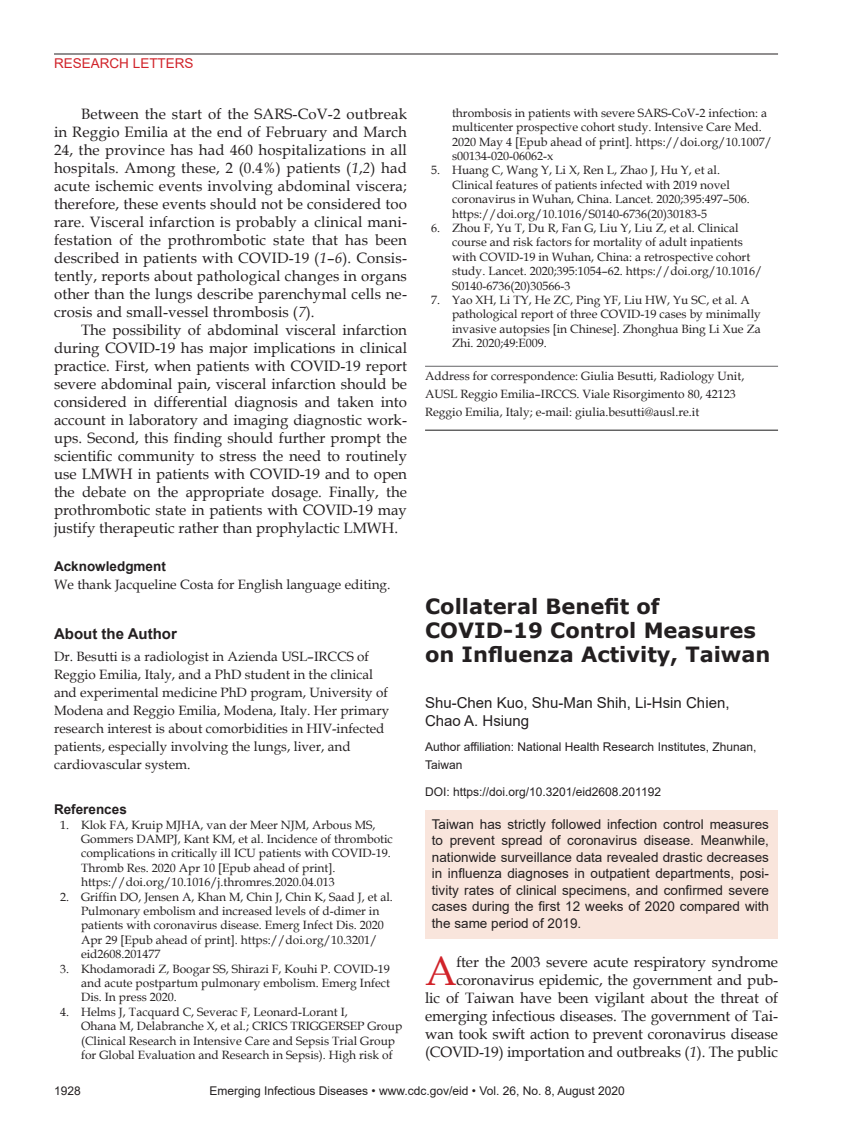
<style>
.page{position:relative;width:851px;height:1134px;background:#fff}
.page>*{position:absolute;margin:0;border:0;box-sizing:border-box;transform-origin:0 0}
.Drop_Cap{font:40.8px "Book Antiqua";color:#d1232a}
.Article_Title{font:700 21px/24px "Verdana";color:#231f20}
.Body_Text{font:15px/18px "Book Antiqua";letter-spacing:.005em;color:#231f20;text-align:justify}
.Drop_Cap-2{font:15px/18px "Book Antiqua";letter-spacing:-.01em;color:#231f20;text-align:right}
.Authors{font:15px/18px "Arial";color:#231f20}
.Bio_Head{font:700 15px "Arial";color:#231f20}
.Abstract{font:13.5px/16.5px "Arial";color:#231f20;text-align:justify}
.Bio{font:13.5px/18px "Book Antiqua";color:#231f20}
.Acknowledgment{font:13.5px "Book Antiqua";color:#231f20}
.t1{font:13.5px "Arial";color:#d1232a}
.Acknowledgment_Head{font:700 13.5px "Arial";color:#231f20}
.Ref_Title{font:700 13.5px "Arial";color:#231f20}
.References{font:12px/14.4px "Book Antiqua";color:#231f20}
.Correspondence{font:12px/18px "Book Antiqua";color:#231f20}
.Affiliations{font:12px/18px "Arial";color:#231f20}
.DOI{font:12px "Arial";color:#231f20}
.s1{font-style:italic}
</style>
<div class="page">
<hr style="left:54px;top:54px;width:724px;height:1px;background:#231f20">
<hr style="left:425px;top:366px;width:353px;height:1px;background:#636366">
<hr style="left:425px;top:430px;width:353px;height:1px;background:#333">
<div style="left:426px;top:811px;width:352px;height:128px;background:#f9e5dc"></div>
<p class="t1" style="left:54px;top:54px;width:141px">RESEARCH LETTERS</p>
<p class="Body_Text" style="left:54px;top:104px;width:354px;text-indent:27px">Between the start of the SARS-CoV-2 outbreak in Reggio Emilia at the end of February and March 24, the province has had 460 hospitalizations in all hospitals. Among these, 2 (0.4%) patients (<span class="s1">1</span>,<span class="s1">2</span>) had acute ischemic events involving abdominal viscera; therefore, these events should not be considered too rare. Visceral infarction is probably a clinical mani&shy;festation of the prothrombotic state that has been described in patients with COVID-19 (<span class="s1">1</span>–<span class="s1">6</span>). Consis&shy;tently, reports about pathological changes in organs other than the lungs describe parenchymal cells ne&shy;crosis and small-vessel thrombosis (<span class="s1">7</span>).</p>
<p class="Body_Text" style="left:54px;top:320px;width:354px;text-indent:27px">The possibility of abdominal visceral infarction during COVID-19 has major implications in clinical practice. First, when patients with COVID-19 report severe abdominal pain, visceral infarction should be considered in differential diagnosis and taken into account in laboratory and imaging diagnostic work&shy;ups. Second, this finding should further prompt the scientific community to stress the need to routinely use LMWH in patients with COVID-19 and to open the debate on the appropriate dosage. Finally, the prothrombotic state in patients with COVID-19 may justify therapeutic rather than prophylactic LMWH.</p>
<p class="Acknowledgment_Head" style="left:54px;top:557px;width:113px">Acknowledgment</p>
<p class="Acknowledgment" style="left:54px;top:575px;width:338px">We thank Jacqueline Costa for English language editing.</p>
<p class="Bio_Head" style="left:54px;top:623px;width:124px">About the Author</p>
<p class="Bio" style="left:54px;top:647px;width:337px">Dr. Besutti is a radiologist in Azienda USL–IRCCS of Reggio Emilia, Italy, and a PhD student in the clinical and experimental medicine PhD program, University of Modena and Reggio Emilia, Modena, Italy. Her primary research interest is about comorbidities in HIV-infected patients, especially involving the lungs, liver, and cardiovascular system.</p>
<p class="Ref_Title" style="left:54px;top:800px;width:74px">References</p>
<p class="References" style="left:81px;top:817px;width:313px;text-indent:-21px">1. Klok FA, Kruip MJHA, van der Meer NJM, Arbous MS, Gommers DAMPJ, Kant KM, et al. Incidence of thrombotic complications in critically ill ICU patients with COVID-19.<br>Thromb Res. 2020 Apr 10 [Epub ahead of print]. https://doi.org/10.1016/j.thromres.2020.04.013</p>
<p class="References" style="left:81px;top:889px;width:313px;text-indent:-21px">2. Griffin DO, Jensen A, Khan M, Chin J, Chin K, Saad J, et al.<br>Pulmonary embolism and increased levels of d-dimer in patients with coronavirus disease. Emerg Infect Dis. 2020<br>Apr 29 [Epub ahead of print]. https://doi.org/10.3201/ eid2608.201477</p>
<p class="References" style="left:81px;top:961px;width:310px;text-align:justify;text-indent:-21px">3. Khodamoradi Z, Boogar SS, Shirazi F, Kouhi P. COVID-19 and acute postpartum pulmonary embolism. Emerg Infect Dis. In press 2020.</p>
<p class="References" style="left:81px;top:1004px;width:323px;text-indent:-21px">4. Helms J, Tacquard C, Severac F, Leonard-Lorant I,<br>Ohana M, Delabranche X, et al.; CRICS TRIGGERSEP Group (Clinical Research in Intensive Care and Sepsis Trial Group for Global Evaluation and Research in Sepsis). High risk of</p>
<p class="References" style="left:452px;top:105px;width:321px">thrombosis in patients with severe SARS-CoV-2 infection: a multicenter prospective cohort study. Intensive Care Med.<br>2020 May 4 [Epub ahead of print]. https://doi.org/10.1007/ s00134-020-06062-x</p>
<p class="References" style="left:452px;top:163px;width:299px;text-indent:-21px">5. Huang C, Wang Y, Li X, Ren L, Zhao J, Hu Y, et al.<br>Clinical features of patients infected with 2019 novel coronavirus in Wuhan, China. Lancet. 2020;395:497–506. https://doi.org/10.1016/S0140-6736(20)30183-5</p>
<p class="References" style="left:452px;top:220px;width:312px;text-indent:-21px">6. Zhou F, Yu T, Du R, Fan G, Liu Y, Liu Z, et al. Clinical course and risk factors for mortality of adult inpatients with COVID-19 in Wuhan, China: a retrospective cohort study. Lancet. 2020;395:1054–62. https://doi.org/10.1016/ S0140-6736(20)30566-3</p>
<p class="References" style="left:452px;top:292px;width:310px;text-indent:-21px">7. Yao XH, Li TY, He ZC, Ping YF, Liu HW, Yu SC, et al. A pathological report of three COVID-19 cases by minimally invasive autopsies [in Chinese]. Zhonghua Bing Li Xue Za Zhi. 2020;49:E009.</p>
<p class="Correspondence" style="left:425px;top:367px;width:321px">Address for correspondence: Giulia Besutti, Radiology Unit,<br>AUSL Reggio Emilia–IRCCS. Viale Risorgimento 80, 42123<br>Reggio Emilia, Italy; e-mail: giulia.besutti@ausl.re.it</p>
<p class="Article_Title" style="left:425px;top:594px;width:347px">Collateral Benefit of<br>COVID-19 Control Measures on Influenza Activity, Taiwan</p>
<p class="Authors" style="left:425px;top:694px;width:306px">Shu-Chen Kuo, Shu-Man Shih, Li-Hsin Chien,<br>Chao A. Hsiung</p>
<p class="Affiliations" style="left:425px;top:738px;width:333px">Author affiliation: National Health Research Institutes, Zhunan,<br>Taiwan</p>
<p class="DOI" style="left:425px;top:784px;width:237px">DOI: https://doi.org/10.3201/eid2608.201192</p>
<p class="Abstract" style="left:432px;top:816px;width:338px">Taiwan has strictly followed infection control measures to prevent spread of coronavirus disease. Meanwhile, nationwide surveillance data revealed drastic decreases in influenza diagnoses in outpatient departments, posi&shy;tivity rates of clinical specimens, and confirmed severe cases during the first 12 weeks of 2020 compared with the same period of 2019.</p>
<p class="Drop_Cap-2" style="left:425px;top:953px;width:354px">fter the 2003 severe acute respiratory syndrome coronavirus epidemic, the government and pub-<br>lic of Taiwan have been vigilant about the threat of emerging infectious diseases. The government of Tai&shy;wan took swift action to prevent coronavirus disease (COVID-19) importation and outbreaks (<span class="s1">1</span>). The public</p>
<p class="Drop_Cap" style="left:425px;top:943px;width:33px">A</p>
<p class="Affiliations" style="left:54px;top:1082px;width:28px">1928</p>
<p class="Affiliations" style="left:209px;top:1082px;width:417px">Emerging Infectious Diseases • www.cdc.gov/eid • Vol. 26, No. 8, August 2020</p>
</div>
